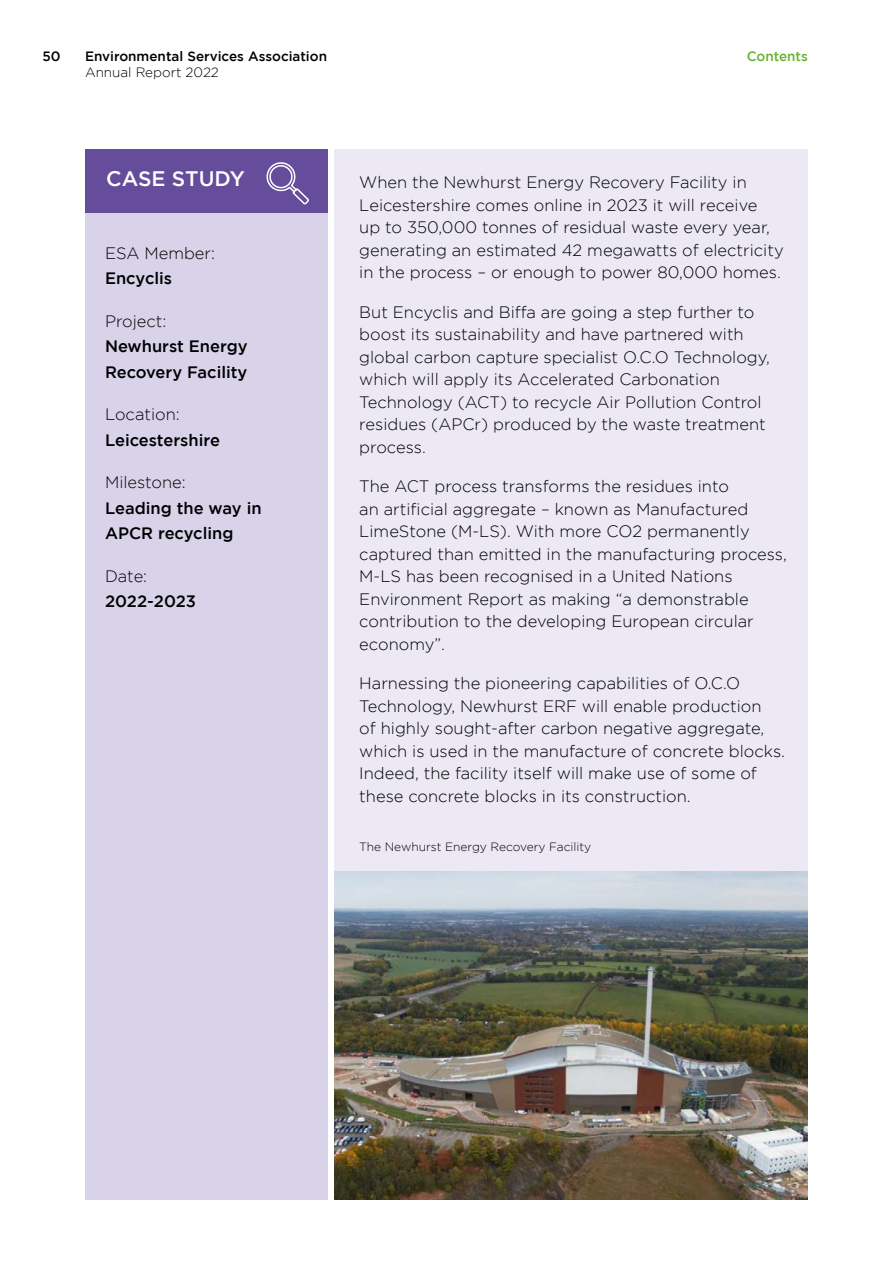
<style>
.page{position:relative;width:893px;height:1263px;background:#fff}
.page>*{position:absolute;margin:0;border:0;box-sizing:border-box;transform-origin:0 0}
.t1{font:500 21px "Gotham";color:#fff}
.t2{font:300 16.5px/22.5px "Gotham";color:#000}
.t3{font:500 16.5px/25.5px "Gotham";color:#000}
.t4{font:500 13.5px "Gotham";color:#000}
.t5{font:300 13.5px "Gotham";color:#000}
.t6{font:500 13.5px "Gotham";color:#65b32e}
.t7{font:300 12px "Gotham";color:#000}
</style>
<div class="page">
<div style="left:85px;top:149px;width:242px;height:1050px;background:#d9d3ea"></div>
<div style="left:334px;top:149px;width:474px;height:1050px;background:#ece9f5"></div>
<img style="left:334px;top:872px;width:474px;height:327px">
<div style="left:85px;top:149px;width:242px;height:64px;background:#654d9b"></div>
<svg style="left:266px;top:162px;width:43px;height:43px"></svg>
<p class="t4" style="left:43px;top:48px;width:20px">50</p>
<p class="t4" style="left:85px;top:48px;width:244px">Environmental Services Association</p>
<p class="t5" style="left:85px;top:65px;width:135px">Annual Report 2022</p>
<p class="t6" style="left:747px;top:48px;width:63px">Contents</p>
<p class="t1" style="left:106px;top:167px;width:140px">CASE STUDY</p>
<p class="t2" style="left:105px;top:241px;width:112px">ESA Member:</p>
<p class="t3" style="left:105px;top:265px;width:69px">Encyclis</p>
<p class="t2" style="left:105px;top:309px;width:63px">Project:</p>
<p class="t3" style="left:105px;top:333px;width:144px">Newhurst Energy<br>Recovery Facility</p>
<p class="t2" style="left:105px;top:403px;width:76px">Location:</p>
<p class="t3" style="left:105px;top:427px;width:116px">Leicestershire</p>
<p class="t2" style="left:105px;top:471px;width:82px">Milestone:</p>
<p class="t3" style="left:105px;top:495px;width:158px">Leading the way in<br>APCR recycling</p>
<p class="t2" style="left:105px;top:564px;width:44px">Date:</p>
<p class="t3" style="left:105px;top:588px;width:93px">2022-2023</p>
<p class="t2" style="left:359px;top:171px;width:426px">When the Newhurst Energy Recovery Facility in Leicestershire comes online in 2023 it will receive<br>up to 350,000 tonnes of residual waste every year, generating an estimated 42 megawatts of electricity in the process – or enough to power 80,000 homes.</p>
<p class="t2" style="left:359px;top:300px;width:412px">But Encyclis and Biffa are going a step further to boost its sustainability and have partnered with global carbon capture specialist O.C.O Technology, which will apply its Accelerated Carbonation Technology (ACT) to recycle Air Pollution Control residues (APCr) produced by the waste treatment process.</p>
<p class="t2" style="left:359px;top:475px;width:429px">The ACT process transforms the residues into<br>an artificial aggregate – known as Manufactured LimeStone (M-LS). With more CO2 permanently captured than emitted in the manufacturing process, M-LS has been recognised in a United Nations Environment Report as making “a demonstrable contribution to the developing European circular economy”.</p>
<p class="t2" style="left:359px;top:672px;width:427px">Harnessing the pioneering capabilities of O.C.O Technology, Newhurst ERF will enable production<br>of highly sought-after carbon negative aggregate, which is used in the manufacture of concrete blocks.<br>Indeed, the facility itself will make use of some of these concrete blocks in its construction.</p>
<p class="t7" style="left:359px;top:841px;width:234px">The Newhurst Energy Recovery Facility</p>
</div>
